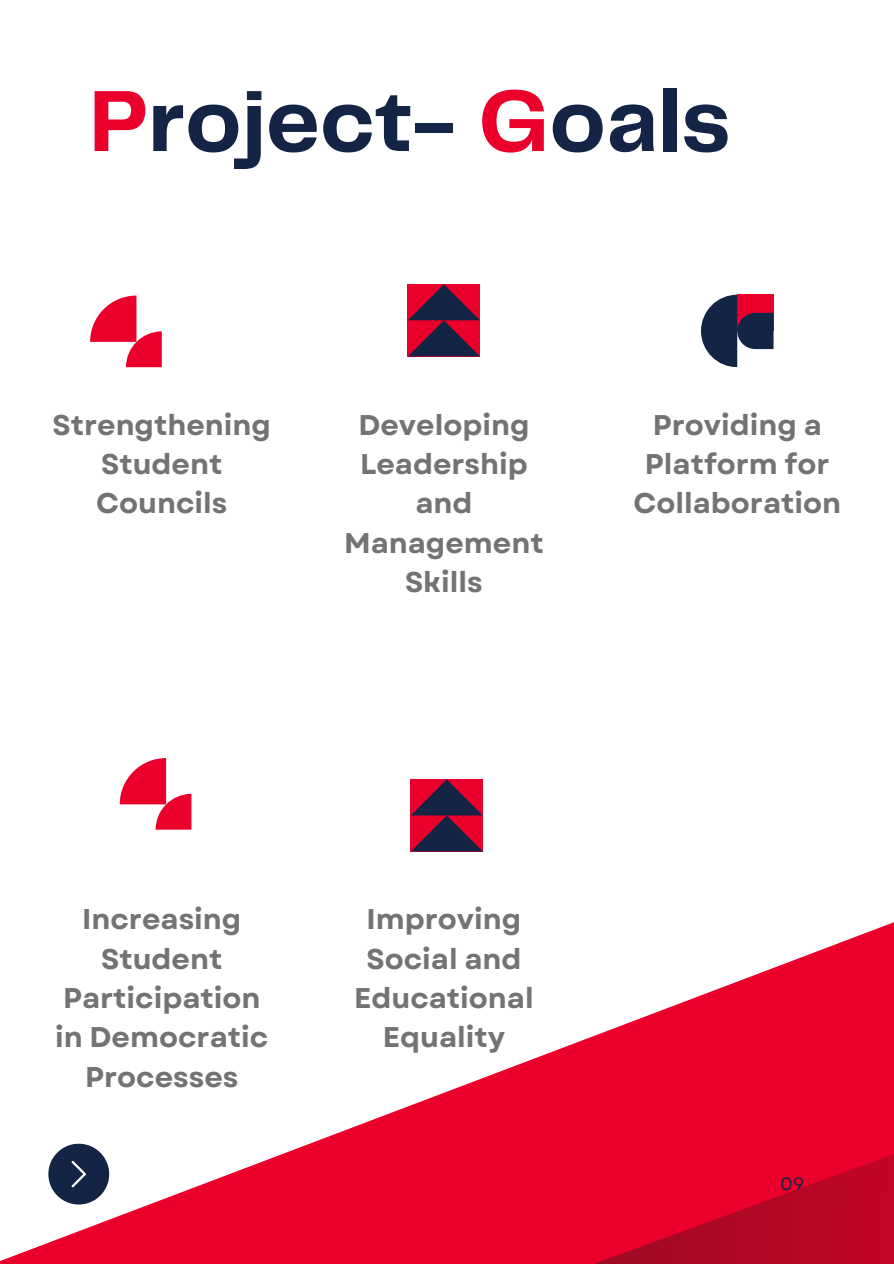
<style>
.page{position:relative;width:894px;height:1264px;background:#fff}
.page>*{position:absolute;margin:0;border:0;box-sizing:border-box;transform-origin:0 0}
.t1{font:700 90px "Telegraf";color:#142445}
.t2{font:700 28.5px/39.3px "Garet";color:#737373;text-align:center}
.t3{font:18px "Garet";color:#142445}
.s1{color:#eb002b}
</style>
<div class="page">
<svg style="left:59px;top:779px;width:834px;height:484px"></svg>
<svg style="left:531px;top:978px;width:273px;height:285px;background:#e71d42"></svg>
<svg style="left:48px;top:1143px;width:61px;height:61px"></svg>
<svg style="left:408px;top:284px;width:72px;height:72px;background:#801137"></svg>
<svg style="left:90px;top:295px;width:72px;height:72px"></svg>
<svg style="left:701px;top:295px;width:71px;height:72px"></svg>
<svg style="left:120px;top:758px;width:71px;height:71px"></svg>
<svg style="left:410px;top:779px;width:72px;height:72px;background:#801137"></svg>
<svg style="left:804px;top:935px;width:89px;height:328px;background:#de062e"></svg>
<p class="t1" style="left:89px;top:83px;width:642px"><span class="s1">P</span>roject- <span class="s1">G</span>oals</p>
<p class="t2" style="left:52px;top:405px;width:220px">Strengthening<br>Student<br>Councils</p>
<p class="t2" style="left:344px;top:405px;width:201px">Developing<br>Leadership and<br>Management<br>Skills</p>
<h1 class="t2" style="left:633px;top:405px;width:209px">Providing a<br>Platform for<br>Collaboration</h1>
<p class="t2" style="left:55px;top:899px;width:214px">Increasing<br>Student<br>Participation in Democratic<br>Processes</p>
<p class="t2" style="left:354px;top:899px;width:181px">Improving<br>Social and<br>Educational<br>Equality</p>
<p class="t3" style="left:780px;top:1170px;width:26px">09</p>
</div>
